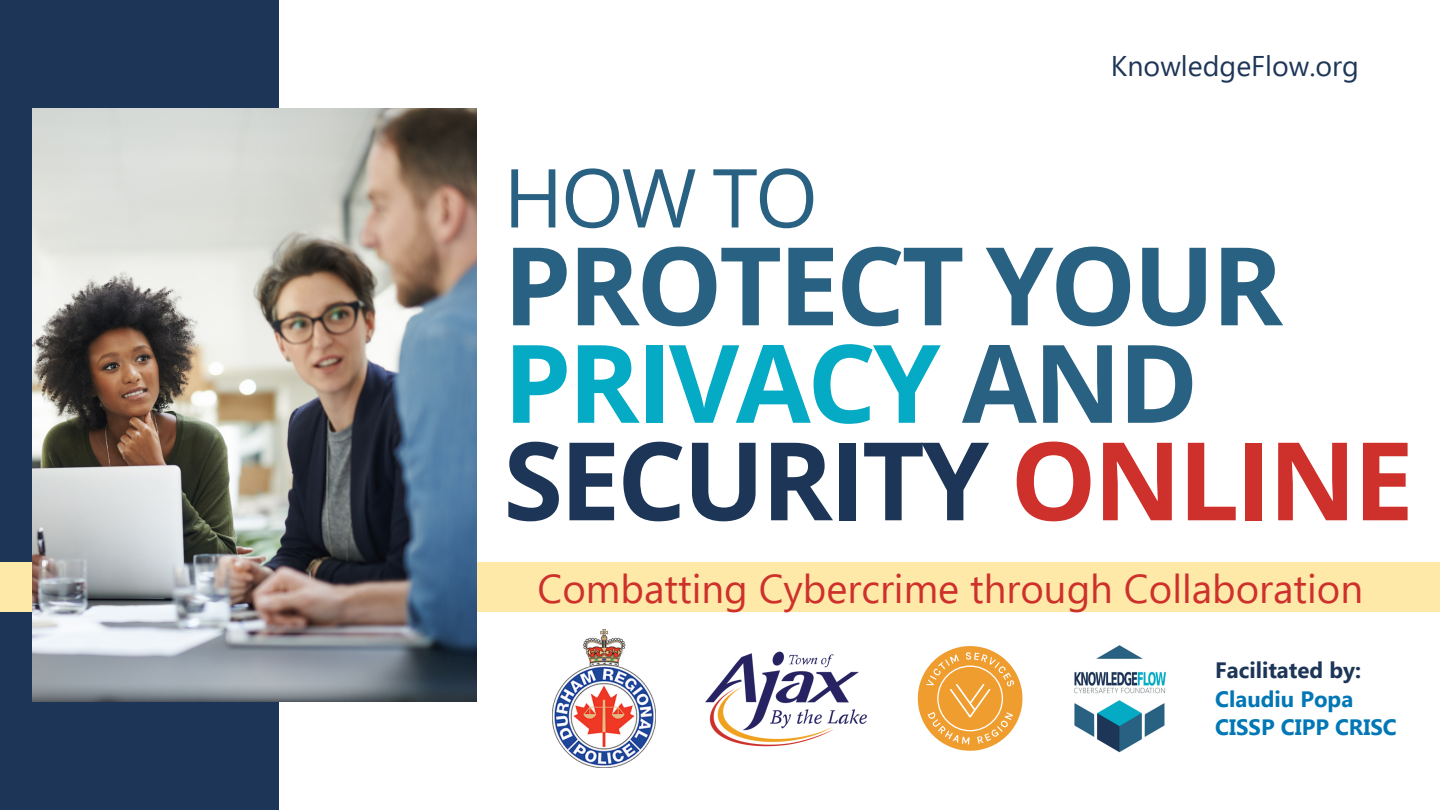
<style>
.page{position:relative;width:1440px;height:810px;background:#fff}
.page>*{position:absolute;margin:0;border:0;box-sizing:border-box;transform-origin:0 0}
.t1{font:700 108.6px/97.5px "Open Sans";letter-spacing:-.03em;color:#286181}
.t2{font:81.4px "Open Sans";color:#286181}
.t3{font:40.1px "Segoe UI";color:#ce312b}
.t4{font:28.5px "Segoe UI";color:#1d3557}
.t5{font:700 22.2px "Segoe UI";color:#0277b5}
.t6{font:700 22.2px "Segoe UI";color:#1d3557}
.s1{color:#05abc4}
.s2{color:#1d3557}
.s3{color:#ce312b}
</style>
<div class="page">
<div style="left:0;top:0;width:279px;height:810px;background:#1d3557"></div>
<img style="left:552px;top:630px;width:103px;height:138px">
<img style="left:705px;top:651px;width:162px;height:95px">
<img style="left:1074px;top:645px;width:92px;height:108px">
<svg style="left:918px;top:646px;width:104px;height:105px"></svg>
<div style="left:0;top:563px;width:1440px;height:49px;background:#fee9a9"></div>
<img style="left:32px;top:108px;width:445px;height:594px">
<p class="t2" style="left:503px;top:141px;width:316px">HOW TO</p>
<p class="t4" style="left:1111px;top:45px;width:249px">KnowledgeFlow.org</p>
<p class="t1" style="left:503px;top:234px;width:912px">PROTECT YOUR<br><span class="s1">PRIVACY</span> AND<br><span class="s2">SECURITY</span> <span class="s3">ONLINE</span></p>
<p class="t3" style="left:538px;top:560px;width:827px">Combatting Cybercrime through Collaboration</p>
<p class="t6" style="left:1215px;top:654px;width:147px">Facilitated by:</p>
<p class="t5" style="left:1215px;top:683px;width:140px">Claudiu Popa</p>
<p class="t5" style="left:1215px;top:711px;width:183px">CISSP CIPP CRISC</p>
</div>
